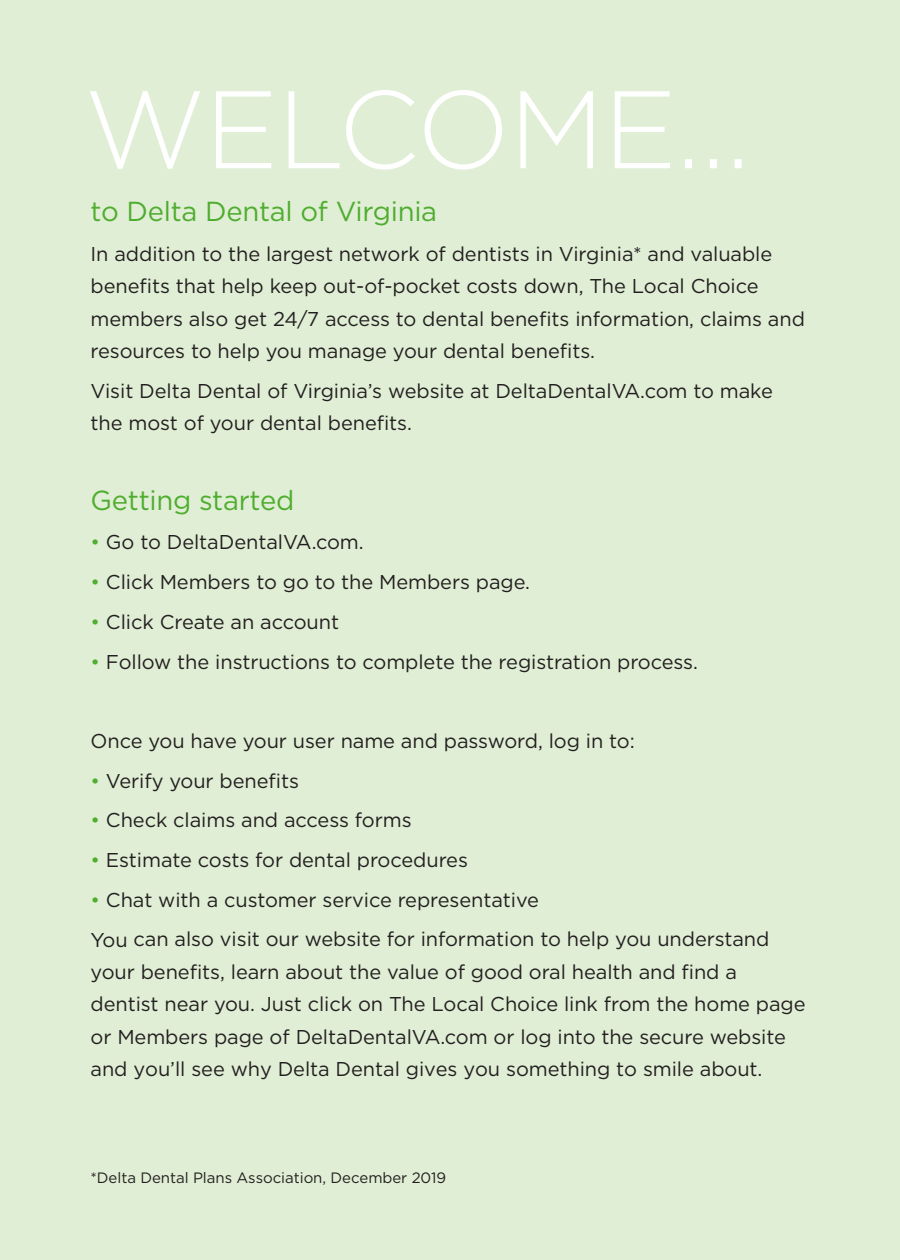
<style>
.page{position:relative;width:900px;height:1260px;background:#e0eed5}
.page>*{position:absolute;margin:0;border:0;box-sizing:border-box;transform-origin:0 0}
.Subheads{font:300 110px "Gotham";letter-spacing:-.01em;color:#fff}
.Subheads-2{font:27.5px "Gotham";letter-spacing:-.01em;color:#4fad2f}
.Body_Copy{font:20px/32.5px "Gotham";letter-spacing:-.005em;color:#231f20}
.Body_Copy-2{font:15px "Gotham";letter-spacing:-.005em;color:#231f20}
.s1{color:#4fad2f}
</style>
<div class="page">
<p class="Subheads" style="left:84px;top:60px;width:668px">WELCOME…</p>
<p class="Subheads-2" style="left:91px;top:194px;width:348px">to Delta Dental of Virginia</p>
<p class="Body_Copy" style="left:91px;top:237px;width:716px">In addition to the largest network of dentists in Virginia* and valuable benefits that help keep out-of-pocket costs down, The Local Choice members also get 24/7 access to dental benefits information, claims and resources to help you manage your dental benefits.</p>
<p class="Body_Copy" style="left:91px;top:374px;width:684px">Visit Delta Dental of Virginia’s website at DeltaDentalVA.com to make the most of your dental benefits.</p>
<p class="Subheads-2" style="left:91px;top:482px;width:205px">Getting started</p>
<p class="Body_Copy" style="left:91px;top:526px;width:275px"><span class="s1">•</span> Go to DeltaDentalVA.com.</p>
<p class="Body_Copy" style="left:91px;top:565px;width:441px"><span class="s1">•</span> Click Members to go to the Members page.</p>
<p class="Body_Copy" style="left:91px;top:605px;width:250px"><span class="s1">•</span> Click Create an account</p>
<p class="Body_Copy" style="left:91px;top:645px;width:609px"><span class="s1">•</span> Follow the instructions to complete the registration process.</p>
<p class="Body_Copy" style="left:91px;top:724px;width:546px">Once you have your user name and password, log in to:</p>
<p class="Body_Copy" style="left:91px;top:764px;width:210px"><span class="s1">•</span> Verify your benefits</p>
<p class="Body_Copy" style="left:91px;top:804px;width:323px"><span class="s1">•</span> Check claims and access forms</p>
<p class="Body_Copy" style="left:91px;top:843px;width:379px"><span class="s1">•</span> Estimate costs for dental procedures</p>
<p class="Body_Copy" style="left:91px;top:883px;width:450px"><span class="s1">•</span> Chat with a customer service representative</p>
<p class="Body_Copy" style="left:91px;top:923px;width:717px">You can also visit our website for information to help you understand your benefits, learn about the value of good oral health and find a dentist near you. Just click on The Local Choice link from the home page or Members page of DeltaDentalVA.com or log into the secure website and you’ll see why Delta Dental gives you something to smile about.</p>
<p class="Body_Copy-2" style="left:91px;top:1169px;width:357px">*Delta Dental Plans Association, December 2019</p>
</div>
